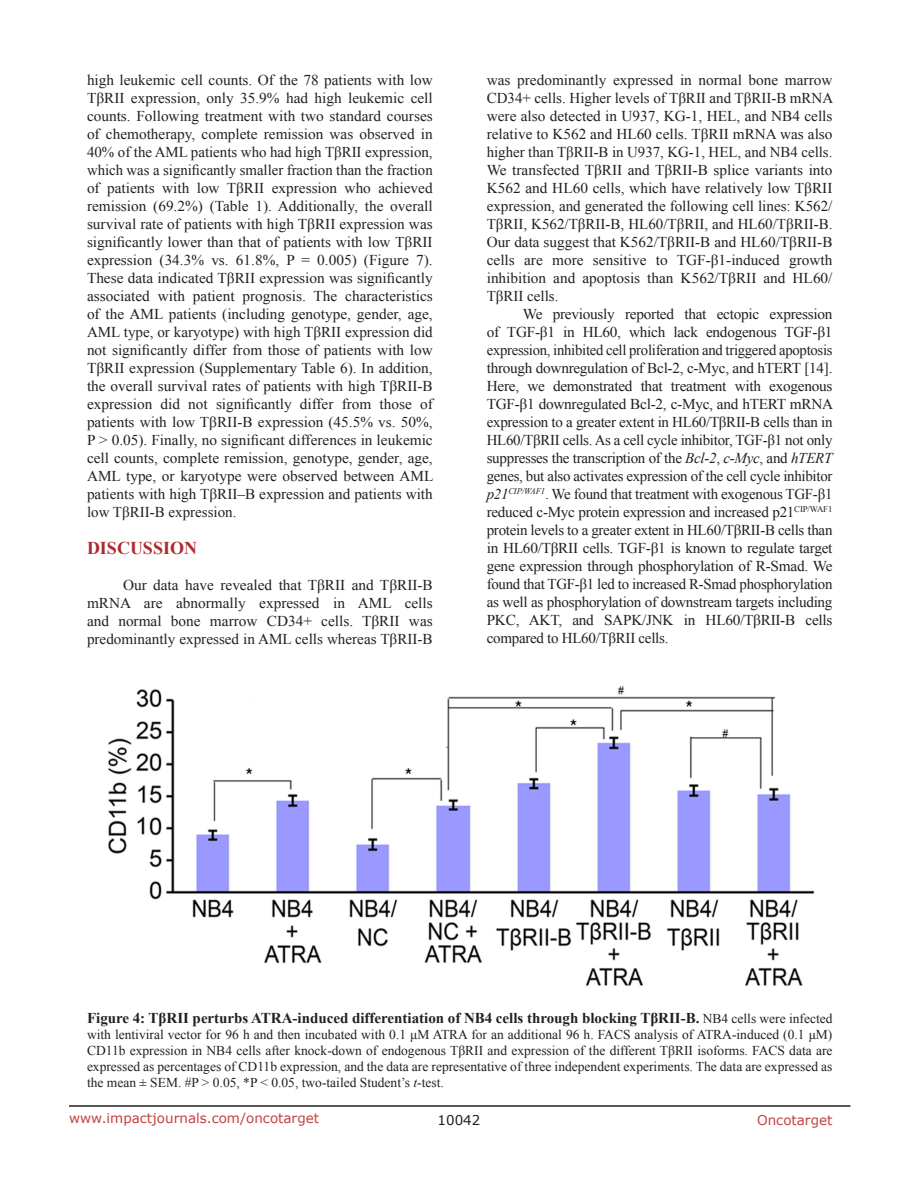
<style>
.page{position:relative;width:918px;height:1188px;background:#fff}
.page>*{position:absolute;margin:0;border:0;box-sizing:border-box;transform-origin:0 0}
.Heading{font:700 18px "Times New Roman";color:#ac2b31}
.BodyText{font:15px/18px "Times New Roman";color:#231f20;text-align:justify}
.figuretext{font:700 15px "Times New Roman";color:#231f20}
.figuretext-2{font:13.5px/16.2px "Times New Roman";color:#231f20;text-align:justify}
.t1{font:13.5px "Verdana";color:#c24141}
.t2{font:13.5px "Verdana";color:#231f20}
.s1{font-style:italic}
.s2{font-weight:400;font-size:13.5px}
</style>
<div class="page">
<hr style="left:69px;top:1105px;width:781px;height:2px;background:#231f20">
<img style="left:108px;top:686px;width:707px;height:300px">
<p class="BodyText" style="left:87px;top:71px;width:348px">high leukemic cell counts. Of the 78 patients with low TβRII expression, only 35.9% had high leukemic cell counts. Following treatment with two standard courses of chemotherapy, complete remission was observed in 40% of the AML patients who had high TβRII expression, which was a significantly smaller fraction than the fraction of patients with low TβRII expression who achieved remission (69.2%) (Table 1). Additionally, the overall survival rate of patients with high TβRII expression was significantly lower than that of patients with low TβRII expression (34.3% vs. 61.8%, P = 0.005) (Figure 7).<br>These data indicated TβRII expression was significantly associated with patient prognosis. The characteristics of the AML patients (including genotype, gender, age, AML type, or karyotype) with high TβRII expression did not significantly differ from those of patients with low TβRII expression (Supplementary Table 6). In addition, the overall survival rates of patients with high TβRII-B expression did not significantly differ from those of patients with low TβRII-B expression (45.5% vs. 50%, P &gt; 0.05). Finally, no significant differences in leukemic cell counts, complete remission, genotype, gender, age, AML type, or karyotype were observed between AML patients with high TβRII–B expression and patients with low TβRII-B expression.</p>
<p class="Heading" style="left:87px;top:536px;width:112px">DISCUSSION</p>
<p class="BodyText" style="left:87px;top:576px;width:347px;text-indent:36px">Our data have revealed that TβRII and TβRII-B mRNA are abnormally expressed in AML cells and normal bone marrow CD34+ cells. TβRII was predominantly expressed in AML cells whereas TβRII-B</p>
<p class="BodyText" style="left:487px;top:71px;width:348px">was predominantly expressed in normal bone marrow CD34+ cells. Higher levels of TβRII and TβRII-B mRNA were also detected in U937, KG-1, HEL, and NB4 cells relative to K562 and HL60 cells. TβRII mRNA was also higher than TβRII-B in U937, KG-1, HEL, and NB4 cells.<br>We transfected TβRII and TβRII-B splice variants into K562 and HL60 cells, which have relatively low TβRII expression, and generated the following cell lines: K562/ TβRII, K562/TβRII-B, HL60/TβRII, and HL60/TβRII-B.<br>Our data suggest that K562/TβRII-B and HL60/TβRII-B cells are more sensitive to TGF-β1-induced growth inhibition and apoptosis than K562/TβRII and HL60/ TβRII cells.</p>
<p class="BodyText" style="left:487px;top:305px;width:348px;text-indent:36px">We previously reported that ectopic expression of TGF-β1 in HL60, which lack endogenous TGF-β1 expression, inhibited cell proliferation and triggered apoptosis through downregulation of Bcl-2, c-Myc, and hTERT [14].<br>Here, we demonstrated that treatment with exogenous TGF-β1 downregulated Bcl-2, c-Myc, and hTERT mRNA expression to a greater extent in HL60/TβRII-B cells than in HL60/TβRII cells. As a cell cycle inhibitor, TGF-β1 not only suppresses the transcription of the <span class="s1">Bcl-2</span>, <span class="s1">c-Myc</span>, and <span class="s1">hTERT </span>genes, but also activates expression of the cell cycle inhibitor <span class="s1">p21</span><sup>CIP/WAF1</sup>. We found that treatment with exogenous TGF-β1 reduced c-Myc protein expression and increased p21<sup>CIP/WAF1 </sup>protein levels to a greater extent in HL60/TβRII-B cells than in HL60/TβRII cells. TGF-β1 is known to regulate target gene expression through phosphorylation of R-Smad. We found that TGF-β1 led to increased R-Smad phosphorylation as well as phosphorylation of downstream targets including PKC, AKT, and SAPK/JNK in HL60/TβRII-B cells compared to HL60/TβRII cells.</p>
<p class="figuretext" style="left:87px;top:1007px;width:747px">Figure 4: TβRII perturbs ATRA-induced differentiation of NB4 cells through blocking TβRII-B. <span class="s2">NB4 cells were infected</span></p>
<p class="figuretext-2" style="left:87px;top:1026px;width:747px">with lentiviral vector for 96 h and then incubated with 0.1 μM ATRA for an additional 96 h. FACS analysis of ATRA-induced (0.1 μM)<br>CD11b expression in NB4 cells after knock-down of endogenous TβRII and expression of the different TβRII isoforms. FACS data are expressed as percentages of CD11b expression, and the data are representative of three independent experiments. The data are expressed as the mean ± SEM. #P &gt; 0.05, *P &lt; 0.05, two-tailed Student’s <span class="s1">t</span>-test.</p>
<p class="t1" style="left:69px;top:1109px;width:252px">www.impactjournals.com/oncotarget</p>
<p class="t2" style="left:438px;top:1111px;width:44px">10042</p>
<p class="t1" style="left:757px;top:1111px;width:77px">Oncotarget</p>
</div>
